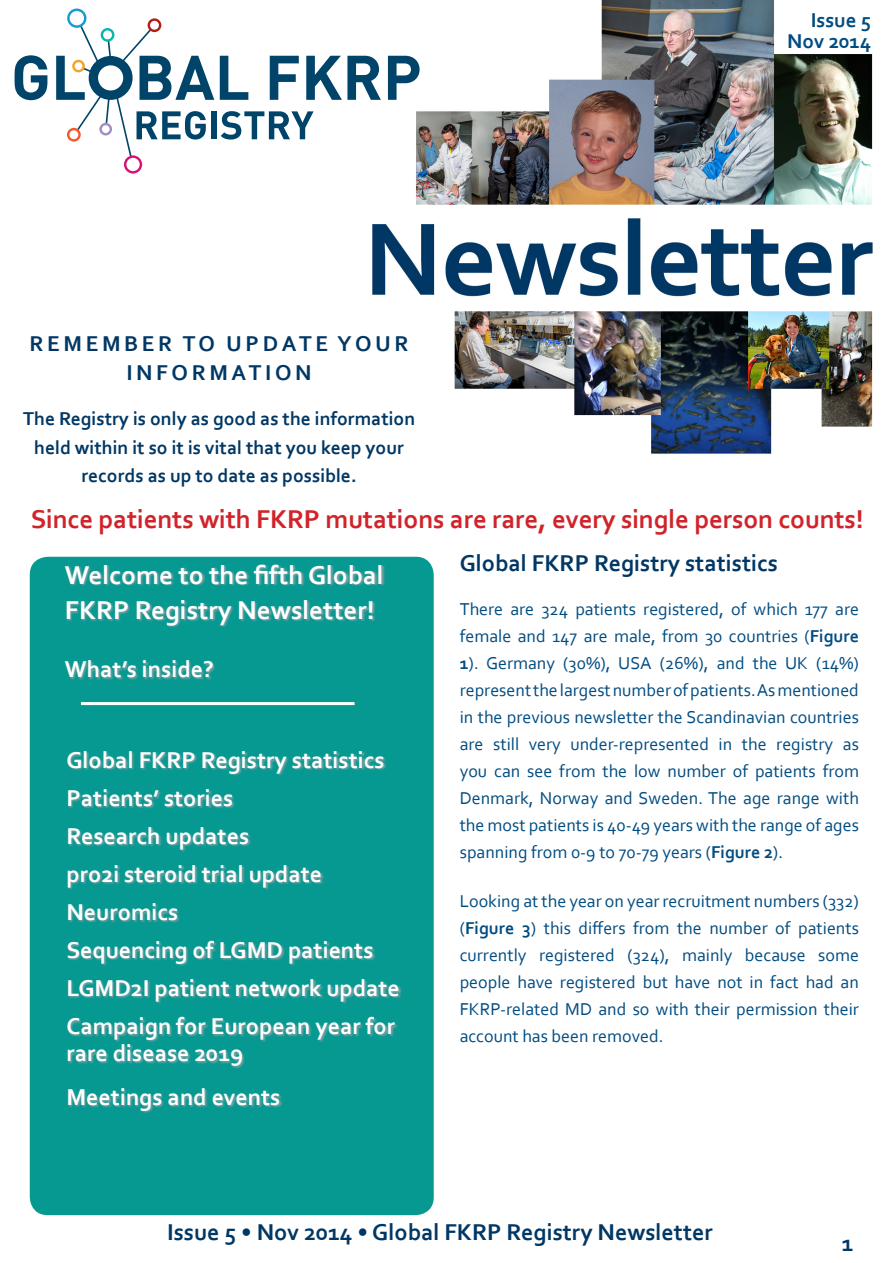
<style>
.page{position:relative;width:893px;height:1263px;background:#fff}
.page>*{position:absolute;margin:0;border:0;box-sizing:border-box;transform-origin:0 0}
.t1{font:700 27px "Corbel";letter-spacing:-.005em;color:#d1232a}
.Content{font:700 27px "Corbel";color:#fff}
.Content-2{font:700 24px/27px "Corbel";color:#fff}
.Paragraph_Style_1{font:700 24px "Corbel";color:#003764}
.t2{font:700 22.5px/28.5px "Corbel";letter-spacing:.16em;color:#003764;text-align:center}
.t3{font:700 21px "Corbel";color:#004c81}
.t4{font:700 19.5px/28.5px "Corbel";color:#003764;text-align:center}
.Paragraph_Style_1-2{font:18px/27px "Corbel";color:#004c81;text-align:justify}
.s1{font-weight:700}
</style>
<div class="page">
<img style="left:14px;top:0;width:859px;height:1216px">
<svg style="left:15px;top:55px;width:32px;height:45px"></svg>
<svg style="left:220px;top:56px;width:28px;height:44px"></svg>
<svg style="left:270px;top:56px;width:29px;height:44px"></svg>
<svg style="left:306px;top:56px;width:75px;height:44px"></svg>
<svg style="left:388px;top:56px;width:32px;height:44px"></svg>
<div style="left:211px;top:111px;width:6px;height:28px;background:#00446a"></div>
<svg style="left:221px;top:111px;width:93px;height:29px"></svg>
<svg style="left:56px;top:9px;width:158px;height:165px"></svg>
<div style="left:30px;top:557px;width:404px;height:658px;background:#059992;border-radius:18px"></div>
<div style="left:65px;top:565px;width:337px;height:548px;background:#a1a3a6;opacity:.75"></div>
<p class="t2" style="left:29px;top:329px;width:381px">REMEMBER TO UPDATE YOUR<br>INFORMATION</p>
<p class="t4" style="left:23px;top:404px;width:394px">The Registry is only as good as the information held within it so it is vital that you keep your records as up to date as possible.</p>
<p class="t3" style="left:811px;top:7px;width:62px">Issue 5</p>
<p class="t3" style="left:787px;top:28px;width:85px">Nov 2014</p>
<p class="t1" style="left:31px;top:502px;width:834px">Since patients with FKRP mutations are rare, every single person counts!</p>
<p class="Content" style="left:65px;top:558px;width:320px">Welcome to the fifth Global</p>
<p class="Content" style="left:65px;top:594px;width:311px">FKRP Registry Newsletter!</p>
<p class="Content-2" style="left:65px;top:655px;width:150px">What’s inside?</p>
<p class="Paragraph_Style_1" style="left:460px;top:548px;width:320px">Global FKRP Registry statistics</p>
<p class="Paragraph_Style_1-2" style="left:460px;top:595px;width:401px">There are 324 patients registered, of which 177 are female and 147 are male, from 30 countries (<span class="s1">Figure 1</span>). Germany (30%), USA (26%), and the UK (14%) represent the largest number of patients. As mentioned in the previous newsletter the Scandinavian countries are still very under-represented in the registry as you can see from the low number of patients from Denmark, Norway and Sweden. The age range with the most patients is 40-49 years with the range of ages spanning from 0-9 to 70-79 years (<span class="s1">Figure 2</span>).</p>
<p class="Paragraph_Style_1-2" style="left:460px;top:887px;width:401px">Looking at the year on year recruitment numbers (332) (<span class="s1">Figure 3</span>) this differs from the number of patients currently registered (324), mainly because some people have registered but have not in fact had an FKRP-related MD and so with their permission their account has been removed.</p>
<p class="Content-2" style="left:66px;top:746px;width:320px">Global FKRP Registry statistics</p>
<p class="Content-2" style="left:66px;top:784px;width:168px">Patients’ stories</p>
<p class="Content-2" style="left:66px;top:822px;width:184px">Research updates</p>
<p class="Content-2" style="left:66px;top:860px;width:257px">pro2i steroid trial update</p>
<p class="Content-2" style="left:66px;top:898px;width:113px">Neuromics</p>
<p class="Content-2" style="left:66px;top:936px;width:309px">Sequencing of LGMD patients</p>
<p class="Content-2" style="left:66px;top:974px;width:335px">LGMD2I patient network update</p>
<p class="Content-2" style="left:66px;top:1012px;width:330px">Campaign for European year for rare disease 2019</p>
<p class="Content-2" style="left:66px;top:1083px;width:216px">Meetings and events</p>
<p class="Paragraph_Style_1" style="left:167px;top:1217px;width:547px">Issue 5 • Nov 2014 • Global FKRP Registry Newsletter</p>
<p class="Paragraph_Style_1" style="left:842px;top:1228px;width:13px">1</p>
</div>
